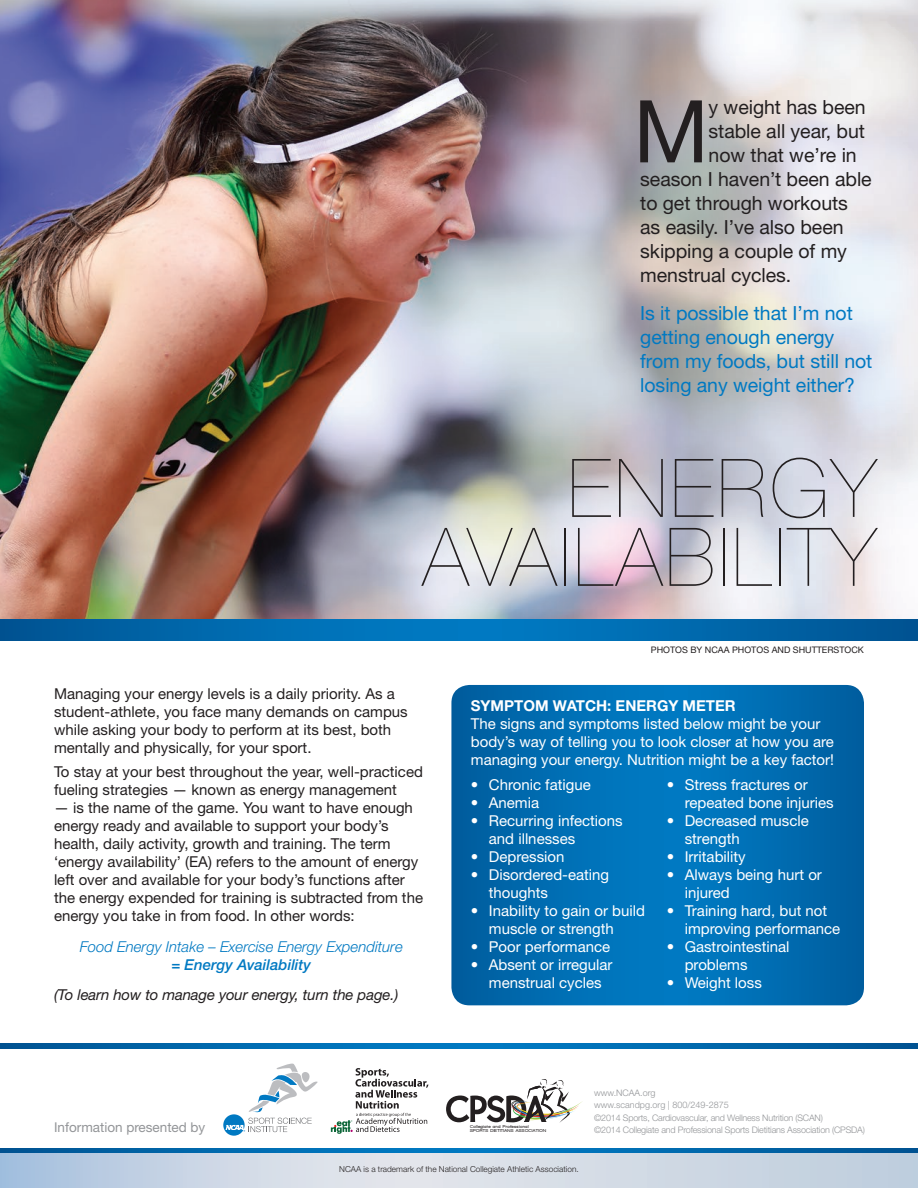
<style>
.page{position:relative;width:918px;height:1188px;background:#fff}
.page>*{position:absolute;margin:0;border:0;box-sizing:border-box;transform-origin:0 0}
.t1{font:86.7px "Helvetica Neue LT Std";color:#231f20}
.t2{font:200 81.15px/69px "Helvetica Neue LT Std";letter-spacing:.04em;color:#231f20;text-align:right}
.t3{font:19.5px "Helvetica Neue LT Std";letter-spacing:-.005em;color:#231f20}
.t4{font:19.5px/24px "Helvetica Neue LT Std";letter-spacing:-.005em;color:#0079c2}
.t5{font:15px/18px "Helvetica Neue LT Std";color:#231f20}
.t6{font:15px/18px "Helvetica Neue LT Std";color:#fff}
.t7{font:italic 15px "Helvetica Neue LT Std";letter-spacing:-.01em;color:#231f20}
.t8{font:italic 300 15px "Helvetica Neue LT Std";color:#0079c2}
.t9{font:700 15px "Helvetica Neue LT Std";color:#fff}
.t10{font:italic 500 15px "Helvetica Neue LT Std";color:#0079c2}
.t11{font:13.5px "Helvetica Neue LT Std";color:#939598}
.t12{font:300 9px/12.5px "Helvetica Neue LT Std";letter-spacing:-.02em;color:#939598}
.t13{font:9px "Helvetica Neue LT Std";color:#231f20}
.t14{font:300 8.25px "Helvetica Neue LT Std";color:#231f20}
.t15{font:900 4.2px/4.5px "Walkway";letter-spacing:.08em;color:#231f20}
</style>
<div class="page">
<img style="left:0;top:0;width:918px;height:619px">
<svg style="left:451px;top:685px;width:413px;height:320px;background:#006db2"></svg>
<svg style="left:0;top:1152px;width:918px;height:36px;background:#c7d4e3"></svg>
<svg style="left:0;top:619px;width:918px;height:22px;background:#0068ac"></svg>
<svg style="left:0;top:1043px;width:918px;height:109px;background:#1776b4"></svg>
<div style="left:0;top:1049px;width:918px;height:98px;background:#fff"></div>
<svg style="left:331px;top:1068px;width:98px;height:66px"></svg>
<svg style="left:223px;top:1063px;width:95px;height:73px"></svg>
<svg style="left:446px;top:1079px;width:137px;height:44px"></svg>
<h1 class="t1" style="left:633px;top:80px;width:77px">M</h1>
<h3 class="t3" style="left:709px;top:96px;width:159px">y weight has been</h3>
<h3 class="t3" style="left:709px;top:120px;width:158px">stable all year, but</h3>
<h3 class="t3" style="left:709px;top:144px;width:150px">now that we’re in</h3>
<h3 class="t3" style="left:640px;top:168px;width:233px">season I haven’t been able</h3>
<h3 class="t3" style="left:640px;top:192px;width:209px">to get through workouts</h3>
<h3 class="t3" style="left:640px;top:216px;width:205px">as easily. I’ve also been</h3>
<h3 class="t3" style="left:640px;top:240px;width:208px">skipping a couple of my</h3>
<h3 class="t3" style="left:640px;top:264px;width:153px">menstrual cycles.</h3>
<h3 class="t4" style="left:640px;top:301px;width:234px">Is it possible that I’m not getting enough energy from my foods, but still not losing any weight either?</h3>
<h2 class="t2" style="left:422px;top:453px;width:455px">ENERGY<br>AVAILABILITY</h2>
<p class="t5" style="left:54px;top:684px;width:355px">Managing your energy levels is a daily priority. As a student-athlete, you face many demands on campus while asking your body to perform at its best, both mentally and physically, for your sport.</p>
<p class="t5" style="left:54px;top:763px;width:370px">To stay at your best throughout the year, well-practiced fueling strategies — known as energy management</p>
<p class="t5" style="left:54px;top:799px;width:371px">— is the name of the game. You want to have enough energy ready and available to support your body’s health, daily activity, growth and training. The term ‘energy availability’ (EA) refers to the amount of energy left over and available for your body’s functions after the energy expended for training is subtracted from the energy you take in from food. In other words:</p>
<p class="t8" style="left:80px;top:938px;width:325px">Food Energy Intake – Exercise Energy Expenditure</p>
<p class="t10" style="left:171px;top:956px;width:141px">= Energy Availability</p>
<p class="t7" style="left:54px;top:986px;width:346px">(To learn how to manage your energy, turn the page.)</p>
<p class="t11" style="left:54px;top:1119px;width:153px">Information presented by</p>
<p class="t13" style="left:651px;top:645px;width:215px">PHOTOS BY NCAA PHOTOS AND SHUTTERSTOCK</p>
<p class="t9" style="left:471px;top:697px;width:266px">SYMPTOM WATCH: ENERGY METER</p>
<p class="t6" style="left:471px;top:715px;width:365px">The signs and symptoms listed below might be your body’s way of telling you to look closer at how you are managing your energy. Nutrition might be a key factor!</p>
<p class="t6" style="left:471px;top:776px;width:121px">• Chronic fatigue</p>
<p class="t6" style="left:471px;top:794px;width:70px">• Anemia</p>
<p class="t6" style="left:489px;top:812px;width:135px;text-indent:-18px">• Recurring infections and illnesses</p>
<p class="t6" style="left:471px;top:848px;width:95px">• Depression</p>
<p class="t6" style="left:489px;top:866px;width:122px;text-indent:-18px">• Disordered-eating thoughts</p>
<p class="t6" style="left:489px;top:902px;width:158px;text-indent:-18px">• Inability to gain or build muscle or strength</p>
<p class="t6" style="left:471px;top:938px;width:141px">• Poor performance</p>
<p class="t6" style="left:471px;top:956px;width:143px;text-align:center">• Absent or irregular menstrual cycles</p>
<p class="t6" style="left:685px;top:776px;width:150px;text-indent:-18px">• Stress fractures or repeated bone injuries</p>
<p class="t6" style="left:685px;top:812px;width:126px;text-indent:-18px">• Decreased muscle strength</p>
<p class="t6" style="left:667px;top:848px;width:81px">• Irritability</p>
<p class="t6" style="left:685px;top:866px;width:139px;text-indent:-18px">• Always being hurt or injured</p>
<p class="t6" style="left:685px;top:902px;width:157px;text-indent:-18px">• Training hard, but not improving performance</p>
<p class="t6" style="left:685px;top:938px;width:106px;text-indent:-18px">• Gastrointestinal problems</p>
<p class="t6" style="left:667px;top:974px;width:97px">• Weight loss</p>
<p class="t15" style="left:470px;top:1124px;width:77px">Collegiate and Professional<br>SPORTS DIETITIANS ASSOCIATION</p>
<p class="t12" style="left:594px;top:1086px;width:272px">www.NCAA.org<br>www.scandpg.org | 800/249-2875<br>©2014 Sports, Cardiovascular, and Wellness Nutrition (SCAN)<br>©2014 Collegiate and Professional Sports Dietitians Association (CPSDA)</p>
<p class="t14" style="left:339px;top:1164px;width:241px">NCAA is a trademark of the National Collegiate Athletic Association.</p>
</div>
